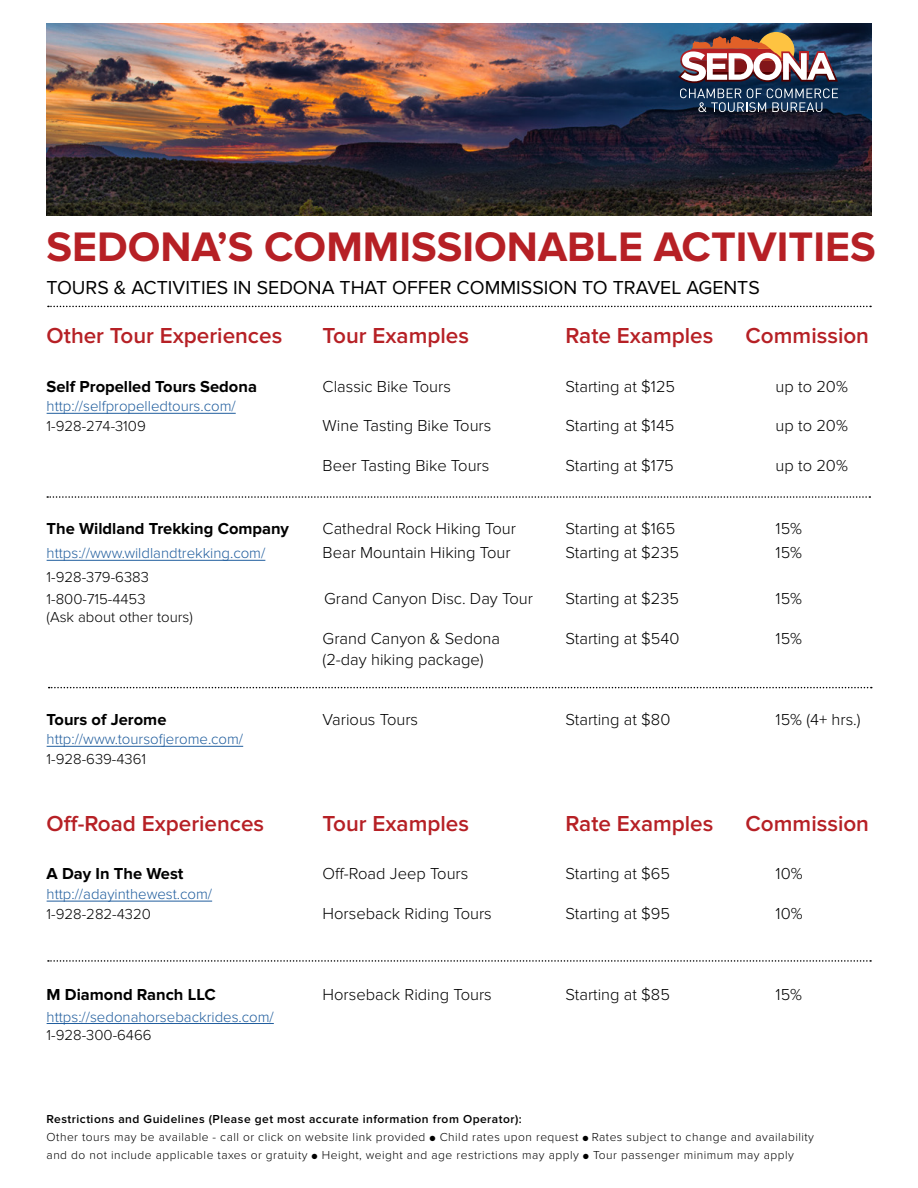
<style>
.page{position:relative;width:918px;height:1188px;background:#fff}
.page>*{position:absolute;margin:0;border:0;box-sizing:border-box;transform-origin:0 0}
.t1{font:700 42.75px "Proxima Nova";color:#b62025}
.t2{font:600 22.5px "Proxima Nova";color:#b62025}
.t3{font:19.5px "Proxima Nova";color:#000}
.t4{font:300 16.5px "Proxima Nova";color:#000}
.t5{font:700 16.5px "Proxima Nova";color:#000}
.t6{font:300 15px "Proxima Nova";color:#215e9e}
.t7{font:300 15px/21.6px "Proxima Nova";color:#000}
.t8{font:300 12px/18px "Proxima Nova";letter-spacing:.04em;color:#000}
.s1{font-weight:600}
.s2{font-size:9px}
</style>
<div class="page">
<hr style="left:47px;top:413px;width:189px;height:1px;background:#215e9e">
<hr style="left:47px;top:560px;width:218px;height:1px;background:#215e9e">
<hr style="left:47px;top:746px;width:196px;height:1px;background:#215e9e">
<hr style="left:47px;top:901px;width:165px;height:1px;background:#215e9e">
<hr style="left:47px;top:1023px;width:227px;height:1px;background:#215e9e">
<svg style="left:48px;top:960px;width:823px;height:2px"></svg>
<svg style="left:49px;top:687px;width:823px;height:1px"></svg>
<svg style="left:47px;top:496px;width:823px;height:2px"></svg>
<img style="left:46px;top:23px;width:826px;height:193px">
<div style="left:758px;top:32px;width:36px;height:37px;background:#fec341;border-radius:50%"></div>
<img style="left:678px;top:36px;width:160px;height:76px">
<svg style="left:48px;top:306px;width:823px;height:1px"></svg>
<h1 class="t1" style="left:46px;top:222px;width:831px">SEDONA’S COMMISSIONABLE ACTIVITIES</h1>
<p class="t3" style="left:46px;top:276px;width:715px">TOURS &amp; ACTIVITIES IN SEDONA THAT OFFER COMMISSION TO TRAVEL AGENTS</p>
<h2 class="t2" style="left:47px;top:322px;width:237px">Other Tour Experiences</h2>
<h2 class="t2" style="left:323px;top:322px;width:148px">Tour Examples</h2>
<h2 class="t2" style="left:566px;top:322px;width:149px">Rate Examples</h2>
<h2 class="t2" style="left:746px;top:322px;width:125px">Commission</h2>
<p class="t5" style="left:47px;top:377px;width:212px">Self Propelled Tours Sedona</p>
<p class="t4" style="left:323px;top:377px;width:130px">Classic Bike Tours</p>
<p class="t4" style="left:566px;top:377px;width:111px">Starting at $125</p>
<p class="t4" style="left:776px;top:377px;width:74px">up to 20%</p>
<p class="t6" style="left:47px;top:398px;width:191px">http://selfpropelledtours.com/</p>
<p class="t7" style="left:47px;top:415px;width:101px">1-928-274-3109</p>
<p class="t4" style="left:323px;top:416px;width:170px">Wine Tasting Bike Tours</p>
<p class="t4" style="left:566px;top:416px;width:110px">Starting at $145</p>
<p class="t4" style="left:776px;top:416px;width:74px">up to 20%</p>
<p class="t4" style="left:323px;top:456px;width:168px">Beer Tasting Bike Tours</p>
<p class="t4" style="left:566px;top:456px;width:110px">Starting at $175</p>
<p class="t4" style="left:776px;top:456px;width:74px">up to 20%</p>
<p class="t5" style="left:47px;top:519px;width:244px">The Wildland Trekking Company</p>
<p class="t4" style="left:323px;top:519px;width:195px">Cathedral Rock Hiking Tour</p>
<p class="t4" style="left:566px;top:519px;width:111px">Starting at $165</p>
<p class="t4" style="left:776px;top:519px;width:28px">15%</p>
<p class="t6" style="left:47px;top:545px;width:220px">https://www.wildlandtrekking.com/</p>
<p class="t4" style="left:323px;top:543px;width:190px">Bear Mountain Hiking Tour</p>
<p class="t4" style="left:566px;top:543px;width:115px">Starting at $235</p>
<p class="t4" style="left:776px;top:543px;width:28px">15%</p>
<p class="t7" style="left:47px;top:567px;width:104px">1-928-379-6383<br>1-800-715-4453</p>
<p class="t4" style="left:324px;top:589px;width:210px">Grand Canyon Disc. Day Tour</p>
<p class="t4" style="left:566px;top:589px;width:115px">Starting at $235</p>
<p class="t4" style="left:776px;top:589px;width:28px">15%</p>
<p class="t7" style="left:47px;top:606px;width:148px">(Ask about other tours)</p>
<p class="t4" style="left:323px;top:629px;width:179px">Grand Canyon &amp; Sedona</p>
<p class="t4" style="left:566px;top:629px;width:115px">Starting at $540</p>
<p class="t4" style="left:776px;top:629px;width:28px">15%</p>
<p class="t4" style="left:323px;top:650px;width:162px">(2-day hiking package)</p>
<p class="t5" style="left:47px;top:710px;width:121px">Tours of Jerome</p>
<p class="t4" style="left:323px;top:710px;width:97px">Various Tours</p>
<p class="t4" style="left:566px;top:710px;width:106px">Starting at $80</p>
<p class="t4" style="left:776px;top:710px;width:87px">15% (4+ hrs.)</p>
<p class="t6" style="left:47px;top:731px;width:198px">http://www.toursofjerome.com/</p>
<p class="t7" style="left:47px;top:748px;width:101px">1-928-639-4361</p>
<h2 class="t2" style="left:47px;top:810px;width:219px">Off-Road Experiences</h2>
<h2 class="t2" style="left:323px;top:810px;width:148px">Tour Examples</h2>
<h2 class="t2" style="left:566px;top:810px;width:149px">Rate Examples</h2>
<h2 class="t2" style="left:746px;top:810px;width:125px">Commission</h2>
<p class="t5" style="left:47px;top:864px;width:138px">A Day In The West</p>
<p class="t4" style="left:323px;top:864px;width:147px">Off-Road Jeep Tours</p>
<p class="t4" style="left:566px;top:864px;width:106px">Starting at $65</p>
<p class="t4" style="left:776px;top:864px;width:28px">10%</p>
<p class="t6" style="left:47px;top:886px;width:167px">http://adayinthewest.com/</p>
<p class="t7" style="left:47px;top:903px;width:106px">1-928-282-4320</p>
<p class="t4" style="left:323px;top:904px;width:171px">Horseback Riding Tours</p>
<p class="t4" style="left:566px;top:904px;width:106px">Starting at $95</p>
<p class="t4" style="left:776px;top:904px;width:28px">10%</p>
<p class="t5" style="left:47px;top:985px;width:171px">M Diamond Ranch LLC</p>
<p class="t4" style="left:323px;top:985px;width:171px">Horseback Riding Tours</p>
<p class="t4" style="left:566px;top:985px;width:106px">Starting at $85</p>
<p class="t4" style="left:776px;top:985px;width:28px">15%</p>
<p class="t6" style="left:47px;top:1008px;width:229px">https://sedonahorsebackrides.com/</p>
<p class="t7" style="left:47px;top:1024px;width:106px">1-928-300-6466</p>
<p class="t8" style="left:47px;top:1110px;width:769px"><span class="s1">Restrictions and Guidelines (Please get most accurate information from Operator):<br></span>Other tours may be available - call or click on website link provided <span class="s2">●</span> Child rates upon request <span class="s2">●</span> Rates subject to change and availability and do not include applicable taxes or gratuity <span class="s2">●</span> Height, weight and age restrictions may apply <span class="s2">●</span> Tour passenger minimum may apply</p>
</div>
